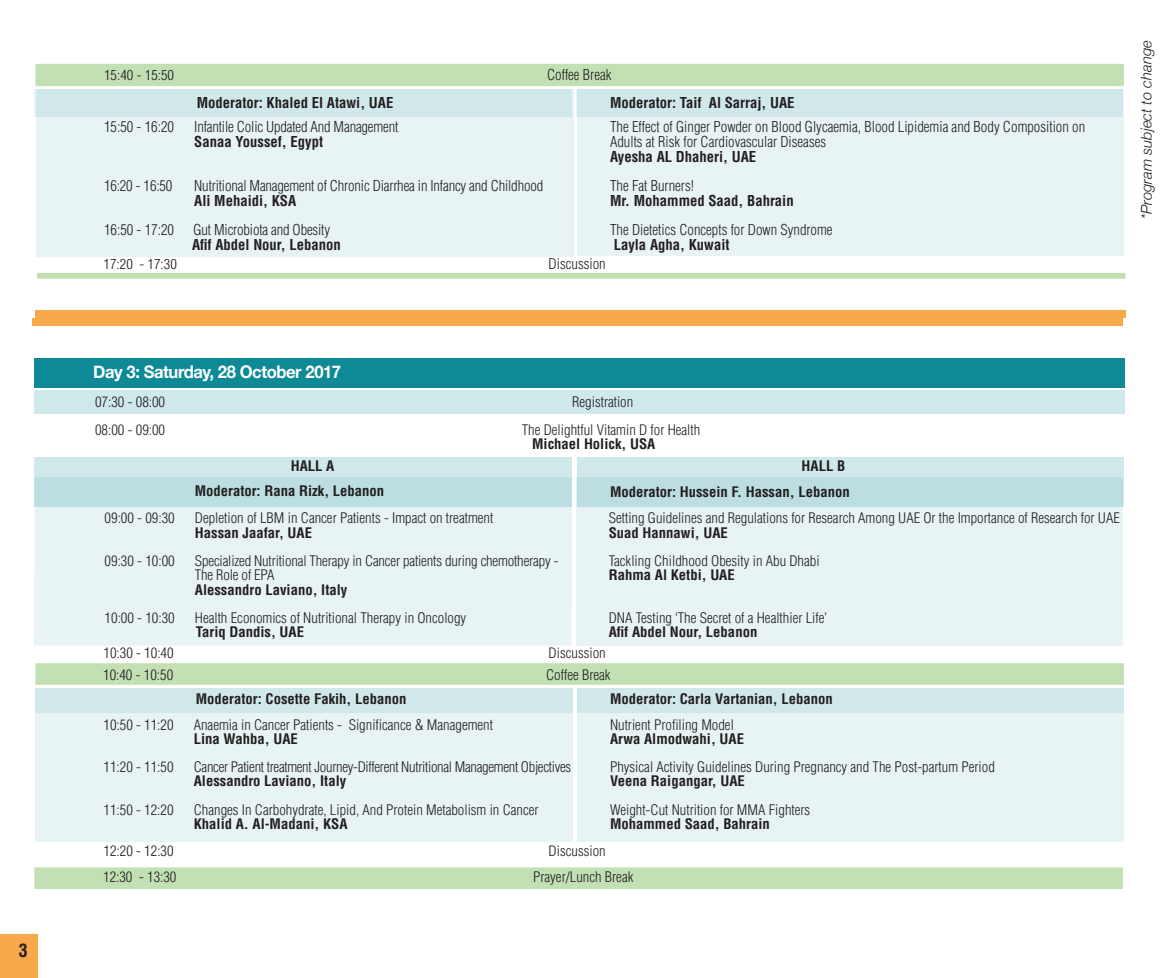
<style>
.page{position:relative;width:1171px;height:978px;background:#fff}
.page>*{position:absolute;margin:0;border:0;box-sizing:border-box;transform-origin:0 0}
.t1{font:700 condensed 18px "Helvetica LT Std";color:#231f20}
.t2{font:700 17.4px "Helvetica Neue";letter-spacing:-.025em;color:#fff;scale:.95 1}
.t3{font:italic 300 14.85px "Helvetica Neue";letter-spacing:-.005em;color:#231f20}
.t4{font:300 condensed 14.7px/14.7px "Helvetica LT Std";color:#231f20}
.t5{font:700 condensed 14.7px "Helvetica LT Std";color:#231f20}
.t6{font:300 condensed 14.4px "Helvetica LT Std";color:#231f20}
.t7{font:300 condensed 14.25px/14.2px "Helvetica LT Std";color:#231f20}
.t8{font:700 condensed 14.25px "Helvetica LT Std";color:#231f20}
.t9{font:300 condensed 14.25px "Helvetica LT Std";letter-spacing:-.02em;color:#231f20}
.t10{font:300 condensed 13.95px "Helvetica LT Std";color:#231f20;scale:1.05 1}
.t11{font:300 condensed 13.65px "Helvetica LT Std";color:#231f20;scale:1.08 1}
</style>
<div class="page">
<div style="left:577px;top:89px;width:547px;height:167px;background:#e7f3f4"></div>
<div style="left:36px;top:89px;width:537px;height:168px;background:#e7f3f4"></div>
<div style="left:576px;top:89px;width:546px;height:28px;background:#d1e8ea"></div>
<div style="left:35px;top:89px;width:537px;height:27px;background:#d1e8ea"></div>
<div style="left:34px;top:62px;width:1091px;height:26px;background:#c2e0b4;border:2px solid #fff"></div>
<div style="left:35px;top:271px;width:1092px;height:9px;background:#c2e0b4;border:2px solid #fff"></div>
<div style="left:35px;top:310px;width:1090px;height:7px;background:#f8a94b"></div>
<div style="left:32px;top:318px;width:1090px;height:7px;background:#f8a94b"></div>
<div style="left:576px;top:477px;width:546px;height:169px;background:#e7f3f4"></div>
<div style="left:577px;top:688px;width:546px;height:154px;background:#e7f3f4"></div>
<div style="left:34px;top:477px;width:538px;height:169px;background:#e7f3f4"></div>
<div style="left:35px;top:390px;width:1089px;height:23px;background:#cfe8ea"></div>
<div style="left:35px;top:358px;width:1089px;height:30px;background:#0e8a96"></div>
<div style="left:35px;top:457px;width:537px;height:49px;background:linear-gradient(to right,#c4e2e5,#c4e2e5)"></div>
<div style="left:577px;top:457px;width:546px;height:49px;background:linear-gradient(to right,#c3e2e5,#c3e2e5)"></div>
<div style="left:34px;top:662px;width:1091px;height:24px;background:#c2e0b4;border:2px solid #fff"></div>
<div style="left:36px;top:688px;width:537px;height:154px;background:#e7f3f4"></div>
<div style="left:577px;top:688px;width:546px;height:25px;background:#d1e8ea"></div>
<div style="left:36px;top:688px;width:537px;height:24px;background:#d1e8ea"></div>
<div style="left:33px;top:866px;width:1091px;height:24px;background:#c2e0b4;border:2px solid #fff"></div>
<div style="left:0;top:934px;width:38px;height:44px;background:#f8a94b"></div>
<p class="t1" style="left:19px;top:940px;width:10px">3</p>
<p class="t11" style="left:104px;top:67px;width:66px">15:40 - 15:50</p>
<p class="t4" style="left:547px;top:68px;width:66px">Coffee Break</p>
<p class="t5" style="left:197px;top:94px;width:198px">Moderator: Khaled El Atawi, UAE</p>
<p class="t5" style="left:610px;top:94px;width:186px">Moderator: Taif Al Sarraj, UAE</p>
<p class="t4" style="left:104px;top:119px;width:72px">15:50 - 16:20</p>
<p class="t4" style="left:194px;top:119px;width:206px">Infantile Colic Updated And Management</p>
<p class="t5" style="left:194px;top:132px;width:130px">Sanaa Youssef, Egypt</p>
<p class="t4" style="left:104px;top:178px;width:70px">16:20 - 16:50</p>
<p class="t4" style="left:194px;top:178px;width:350px">Nutritional Management of Chronic Diarrhea in Infancy and Childhood</p>
<p class="t5" style="left:194px;top:191px;width:103px">Ali Mehaidi, KSA</p>
<p class="t4" style="left:104px;top:222px;width:72px">16:50 - 17:20</p>
<p class="t4" style="left:193px;top:222px;width:138px">Gut Microbiota and Obesity</p>
<p class="t5" style="left:192px;top:235px;width:150px">Afif Abdel Nour, Lebanon</p>
<p class="t4" style="left:610px;top:119px;width:477px">The Effect of Ginger Powder on Blood Glycaemia, Blood Lipidemia and Body Composition on<br>Adults at Risk for Cardiovascular Diseases</p>
<p class="t5" style="left:610px;top:147px;width:148px">Ayesha AL Dhaheri, UAE</p>
<p class="t4" style="left:610px;top:178px;width:85px">The Fat Burners!</p>
<p class="t5" style="left:610px;top:191px;width:185px">Mr. Mohammed Saad, Bahrain</p>
<p class="t4" style="left:610px;top:222px;width:224px">The Dietetics Concepts for Down Syndrome</p>
<p class="t5" style="left:614px;top:235px;width:117px">Layla Agha, Kuwait</p>
<p class="t11" style="left:104px;top:255px;width:69px">17:20 - 17:30</p>
<p class="t6" style="left:548px;top:255px;width:59px">Discussion</p>
<p class="t3" style="left:1134px;top:219px;width:180px;rotate:-90deg">*Program subject to change</p>
<p class="t2" style="left:93px;top:358px;width:262px">Day 3: Saturday, 28 October 2017</p>
<p class="t7" style="left:95px;top:395px;width:72px">07:30 - 08:00</p>
<p class="t7" style="left:572px;top:395px;width:63px">Registration</p>
<p class="t7" style="left:95px;top:422px;width:72px">08:00 - 09:00</p>
<p class="t7" style="left:522px;top:422px;width:180px">The Delightful Vitamin D for Health</p>
<p class="t8" style="left:532px;top:435px;width:125px">Michael Holick, USA</p>
<p class="t8" style="left:291px;top:457px;width:45px">HALL A</p>
<p class="t8" style="left:801px;top:457px;width:45px">HALL B</p>
<p class="t8" style="left:195px;top:482px;width:191px">Moderator: Rana Rizk, Lebanon</p>
<p class="t8" style="left:610px;top:483px;width:241px">Moderator: Hussein F. Hassan, Lebanon</p>
<p class="t7" style="left:105px;top:511px;width:72px">09:00 - 09:30</p>
<p class="t7" style="left:195px;top:511px;width:300px">Depletion of LBM in Cancer Patients - Impact on treatment</p>
<p class="t8" style="left:195px;top:524px;width:119px">Hassan Jaafar, UAE</p>
<p class="t7" style="left:105px;top:554px;width:72px">09:30 - 10:00</p>
<p class="t7" style="left:195px;top:554px;width:365px">Specialized Nutritional Therapy in Cancer patients during chemotherapy -<br>The Role of EPA</p>
<p class="t8" style="left:195px;top:580px;width:154px">Alessandro Laviano, Italy</p>
<p class="t7" style="left:105px;top:611px;width:72px">10:00 - 10:30</p>
<p class="t7" style="left:195px;top:611px;width:273px">Health Economics of Nutritional Therapy in Oncology</p>
<p class="t8" style="left:196px;top:623px;width:110px">Tariq Dandis, UAE</p>
<p class="t7" style="left:609px;top:511px;width:513px">Setting Guidelines and Regulations for Research Among UAE Or the Importance of Research for UAE</p>
<p class="t8" style="left:609px;top:524px;width:121px">Suad Hannawi, UAE</p>
<p class="t7" style="left:609px;top:554px;width:212px">Tackling Childhood Obesity in Abu Dhabi</p>
<p class="t8" style="left:609px;top:566px;width:127px">Rahma Al Ketbi, UAE</p>
<p class="t7" style="left:609px;top:611px;width:219px">DNA Testing ‘The Secret of a Healthier Life’</p>
<p class="t8" style="left:609px;top:623px;width:150px">Afif Abdel Nour, Lebanon</p>
<p class="t7" style="left:104px;top:646px;width:72px">10:30 - 10:40</p>
<p class="t10" style="left:548px;top:645px;width:56px">Discussion</p>
<p class="t7" style="left:103px;top:668px;width:72px">10:40 - 10:50</p>
<p class="t7" style="left:546px;top:668px;width:66px">Coffee Break</p>
<p class="t8" style="left:196px;top:690px;width:212px">Moderator: Cosette Fakih, Lebanon</p>
<p class="t8" style="left:610px;top:690px;width:224px">Moderator: Carla Vartanian, Lebanon</p>
<p class="t7" style="left:104px;top:717px;width:72px">10:50 - 11:20</p>
<p class="t7" style="left:194px;top:717px;width:301px">Anaemia in Cancer Patients - Significance &amp; Management</p>
<p class="t8" style="left:194px;top:730px;width:106px">Lina Wahba, UAE</p>
<p class="t7" style="left:104px;top:760px;width:72px">11:20 - 11:50</p>
<p class="t9" style="left:194px;top:758px;width:379px">Cancer Patient treatment Journey-Different Nutritional Management Objectives</p>
<p class="t8" style="left:194px;top:772px;width:154px">Alessandro Laviano, Italy</p>
<p class="t7" style="left:104px;top:802px;width:72px">11:50 - 12:20</p>
<p class="t7" style="left:194px;top:802px;width:346px">Changes In Carbohydrate, Lipid, And Protein Metabolism in Cancer</p>
<p class="t8" style="left:194px;top:815px;width:155px">Khalid A. Al-Madani, KSA</p>
<p class="t7" style="left:610px;top:717px;width:125px">Nutrient Profiling Model</p>
<p class="t8" style="left:610px;top:730px;width:136px">Arwa Almodwahi, UAE</p>
<p class="t7" style="left:610px;top:760px;width:386px">Physical Activity Guidelines During Pregnancy and The Post-partum Period</p>
<p class="t8" style="left:610px;top:772px;width:136px">Veena Raigangar, UAE</p>
<p class="t7" style="left:610px;top:802px;width:202px">Weight-Cut Nutrition for MMA Fighters</p>
<p class="t8" style="left:610px;top:815px;width:161px">Mohammed Saad, Bahrain</p>
<p class="t7" style="left:104px;top:844px;width:72px">12:20 - 12:30</p>
<p class="t10" style="left:548px;top:843px;width:56px">Discussion</p>
<p class="t7" style="left:103px;top:869px;width:75px">12:30 - 13:30</p>
<p class="t7" style="left:533px;top:869px;width:102px">Prayer/Lunch Break</p>
</div>
